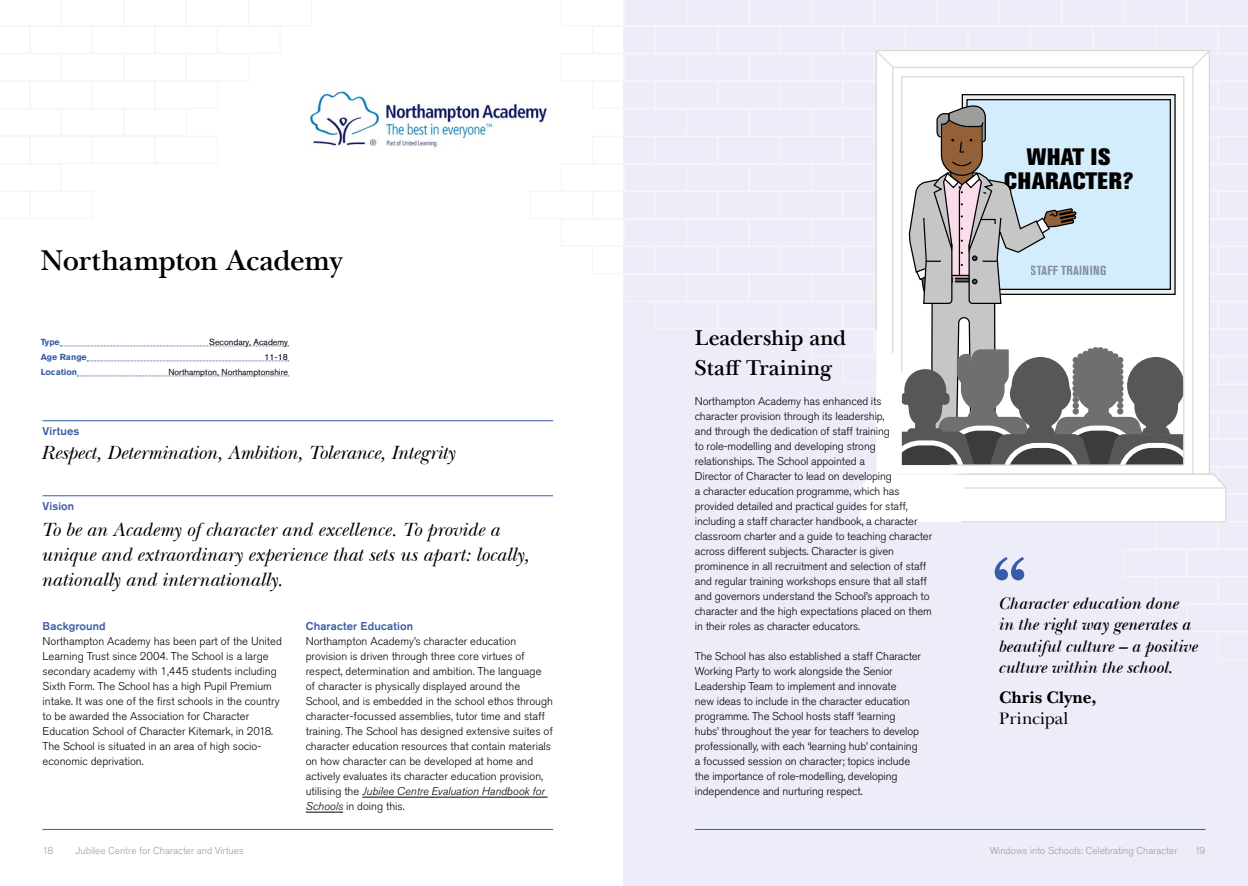
<style>
.page{position:relative;width:1248px;height:886px;background:#fff}
.page>*{position:absolute;margin:0;border:0;box-sizing:border-box;transform-origin:0 0}
.Section_Ttitle{font:600 30px "New Baskerville ITC Pro";letter-spacing:-.01em;color:#000}
.t1{font:800 23.62px/23.6px "Akzidenz Grotesk Pro";letter-spacing:.02em;color:#000;text-align:center}
.Virtues{font:600 22.5px/30px "New Baskerville ITC Pro";letter-spacing:.01em;color:#000}
.Vision_Statement{font:italic 20px/25px "New Baskerville ITC Pro";letter-spacing:-.005em;color:#000}
.Staff_Quote{font:italic 600 17.5px/21.2px "New Baskerville ITC Pro";color:#000}
.Staff_Quote-2{font:700 17.5px/21.2px "New Baskerville ITC Pro";letter-spacing:.02em;color:#000}
.t2{font:700 condensed 13.12px "Akzidenz Grotesk Pro";letter-spacing:.02em;color:#9d9d9c}
.Body_Copy{font:300 11.25px/15px "Akzidenz Grotesk Pro";letter-spacing:-.01em;color:#000}
.Standfirst{font:500 11.25px "Akzidenz Grotesk Pro";letter-spacing:.01em;color:#3a5ba7}
.t3{font:300 10px "Akzidenz Grotesk Pro";color:#9d9d9c}
.Body_Copy-2{font:8.75px "Akzidenz Grotesk Pro";color:#000}
.Body_Copy-3{font:700 8.75px "Akzidenz Grotesk Pro";color:#3a5ba7}
.s1{font-weight:500;color:#3a5ba7}
.s2{font-style:italic}
.s3{font-weight:400}
</style>
<div class="page">
<div style="left:624px;top:0;width:623px;height:886px;background:#ecedf8"></div>
<hr style="left:362px;top:797px;width:185px;height:1px;background:#000">
<hr style="left:306px;top:812px;width:37px;height:1px;background:#000">
<hr style="left:43px;top:829px;width:510px;height:1px;background:#3a5ba7">
<hr style="left:694px;top:829px;width:511px;height:1px;background:#3a5ba7">
<svg style="left:623px;top:0;width:604px;height:660px"></svg>
<hr style="left:43px;top:420px;width:510px;height:1px;background:#3a5ba7">
<hr style="left:43px;top:495px;width:510px;height:1px;background:#3a5ba7">
<svg style="left:60px;top:346px;width:229px;height:1px"></svg>
<svg style="left:87px;top:361px;width:202px;height:1px"></svg>
<svg style="left:77px;top:376px;width:212px;height:1px"></svg>
<img style="left:310px;top:91px;width:237px;height:57px">
<p class="Section_Ttitle" style="left:41px;top:243px;width:303px">Northampton Academy</p>
<p class="Body_Copy-3" style="left:41px;top:336px;width:20px">Type</p>
<p class="Body_Copy-2" style="left:209px;top:336px;width:80px">Secondary, Academy</p>
<p class="Body_Copy-3" style="left:41px;top:351px;width:47px">Age Range</p>
<p class="Body_Copy-2" style="left:264px;top:351px;width:25px">11-18</p>
<p class="Body_Copy-3" style="left:41px;top:366px;width:38px">Location</p>
<p class="Body_Copy-2" style="left:168px;top:366px;width:121px">Northampton, Northamptonshire</p>
<p class="Standfirst" style="left:43px;top:424px;width:38px">Virtues</p>
<p class="Vision_Statement" style="left:41px;top:440px;width:416px">Respect, Determination, Ambition, Tolerance, Integrity</p>
<p class="Standfirst" style="left:43px;top:499px;width:33px">Vision</p>
<p class="Vision_Statement" style="left:41px;top:517px;width:490px">To be an Academy of character and excellence. To provide a unique and extraordinary experience that sets us apart: locally, nationally and internationally.</p>
<p class="Standfirst" style="left:43px;top:619px;width:65px">Background</p>
<p class="Body_Copy" style="left:43px;top:634px;width:241px">Northampton Academy has been part of the United Learning Trust since 2004. The School is a large secondary academy with 1,445 students including Sixth Form. The School has a high Pupil Premium intake. It was one of the first schools in the country to be awarded the Association for Character Education School of Character Kitemark, in 2018.<br>The School is situated in an area of high socio&shy;economic deprivation.</p>
<p class="Body_Copy" style="left:306px;top:619px;width:249px"><span class="s1">Character Education<br></span>Northampton Academy’s character education provision is driven through three core virtues of respect, determination and ambition. The language of character is physically displayed around the School, and is embedded in the school ethos through character-focussed assemblies, tutor time and staff training. The School has designed extensive suites of character education resources that contain materials on how character can be developed at home and actively evaluates its character education provision, utilising the <span class="s2">Jubilee Centre Evaluation Handbook for Schools</span> in doing this.</p>
<p class="Virtues" style="left:694px;top:323px;width:153px">Leadership and<br>Staff Training</p>
<p class="Body_Copy" style="left:694px;top:394px;width:239px">Northampton Academy has enhanced its<br>character provision through its leadership,<br>and through the dedication of staff training<br>to role-modelling and developing strong relationships. The School appointed a<br>Director of Character to lead on developing<br>a character education programme, which has provided detailed and practical guides for staff, including a staff character handbook, a character classroom charter and a guide to teaching character across different subjects. Character is given prominence in all recruitment and selection of staff and regular training workshops ensure that all staff and governors understand the School’s approach to character and the high expectations placed on them in their roles as character educators.</p>
<p class="Body_Copy" style="left:694px;top:649px;width:228px">The School has also established a staff Character Working Party to work alongside the Senior Leadership Team to implement and innovate<br>new ideas to include in the character education programme. The School hosts staff ‘learning hubs’ throughout the year for teachers to develop professionally, with each ‘learning hub’ containing a focussed session on character; topics include the importance of role-modelling, developing independence and nurturing respect.</p>
<p class="t1" style="left:1004px;top:144px;width:131px">WHAT IS<br>CHARACTER?</p>
<p class="t2" style="left:1030px;top:262px;width:77px">STAFF TRAINING</p>
<p class="Staff_Quote" style="left:999px;top:593px;width:200px">Character education done in the right way generates a beautiful culture – a positive culture within the school.</p>
<p class="Staff_Quote-2" style="left:999px;top:687px;width:99px">Chris Clyne,<br><span class="s3">Principal</span></p>
<p class="t3" style="left:42px;top:844px;width:12px">18</p>
<p class="t3" style="left:76px;top:844px;width:169px">Jubilee Centre for Character and Virtues</p>
<p class="t3" style="left:989px;top:844px;width:189px">Windows into Schools: Celebrating Character</p>
<p class="t3" style="left:1194px;top:844px;width:12px">19</p>
</div>
